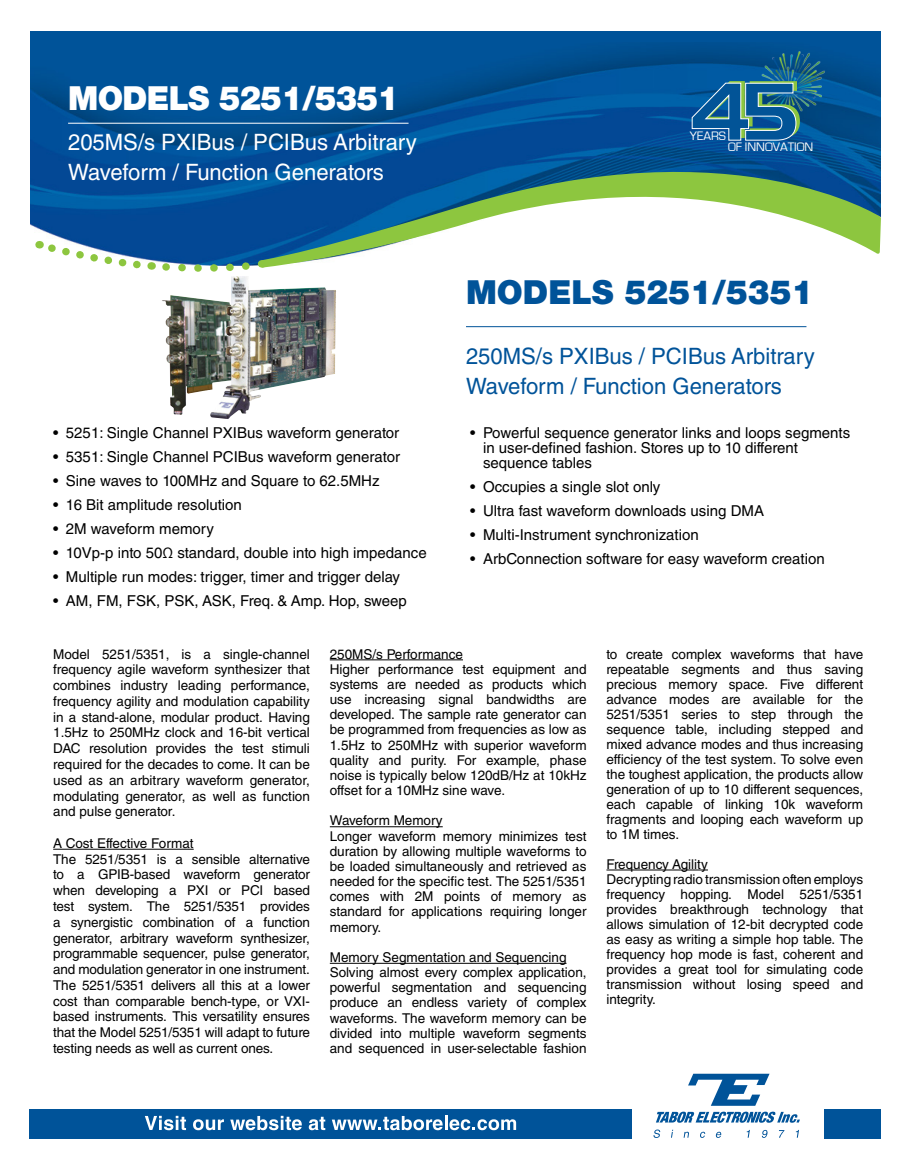
<style>
.page{position:relative;width:915px;height:1170px;background:#fff}
.page>*{position:absolute;margin:0;border:0;box-sizing:border-box;transform-origin:0 0}
.t1{font:900 33px "Helvetica Neue LT";color:#005399}
.t2{font:900 33px "Helvetica Neue LT";letter-spacing:-.02em;color:#fff}
.t3{font:22.5px/30px "Helvetica LT Std";color:#005399}
.t4{font:22.5px/30px "Helvetica LT Std";color:#fff}
.t5{font:15px/15px "Helvetica LT Std";color:#000}
.t6{font:13.5px/15.8px "Helvetica LT Std";color:#000}
.t7{font:12.6px "Eurostile";color:#fff}
</style>
<div class="page">
<div style="left:30px;top:31px;width:850px;height:95px;background:#005399"></div>
<img style="left:30px;top:46px;width:850px;height:219px">
<svg style="left:258px;top:97px;width:623px;height:171px"></svg>
<svg style="left:151px;top:258px;width:103px;height:14px"></svg>
<svg style="left:37px;top:237px;width:108px;height:32px"></svg>
<svg style="left:653px;top:1129px;width:7px;height:8px"></svg>
<svg style="left:671px;top:1129px;width:2px;height:8px"></svg>
<svg style="left:683px;top:1131px;width:6px;height:6px"></svg>
<svg style="left:700px;top:1131px;width:5px;height:6px"></svg>
<svg style="left:715px;top:1131px;width:6px;height:6px"></svg>
<svg style="left:746px;top:1130px;width:3px;height:7px"></svg>
<svg style="left:761px;top:1129px;width:6px;height:8px"></svg>
<svg style="left:779px;top:1130px;width:5px;height:7px"></svg>
<svg style="left:688px;top:1073px;width:81px;height:32px"></svg>
<svg style="left:656px;top:1111px;width:143px;height:11px"></svg>
<div style="left:823px;top:1108px;width:57px;height:30px;background:#005399"></div>
<div style="left:30px;top:1108px;width:601px;height:30px;background:#005399"></div>
<svg style="left:145px;top:1115px;width:41px;height:15px"></svg>
<svg style="left:193px;top:1119px;width:31px;height:11px"></svg>
<svg style="left:230px;top:1115px;width:72px;height:15px"></svg>
<svg style="left:309px;top:1116px;width:16px;height:14px"></svg>
<svg style="left:332px;top:1115px;width:110px;height:15px"></svg>
<hr style="left:444px;top:1115px;width:3px;height:14px;background:#fff">
<svg style="left:449px;top:1119px;width:67px;height:11px"></svg>
<hr style="left:466px;top:326px;width:340px;height:1px;background:#005399">
<hr style="left:53px;top:848px;width:141px;height:1px;background:#000">
<hr style="left:330px;top:659px;width:133px;height:1px;background:#000">
<hr style="left:330px;top:826px;width:112px;height:1px;background:#000">
<hr style="left:330px;top:962px;width:236px;height:1px;background:#000">
<hr style="left:606px;top:869px;width:101px;height:1px;background:#000">
<img style="left:162px;top:300px;width:8px;height:61px">
<img style="left:210px;top:276px;width:126px;height:143px">
<hr style="left:68px;top:123px;width:340px;height:1px;background:#fff">
<img style="left:752px;top:46px;width:81px;height:78px">
<svg style="left:691px;top:81px;width:108px;height:60px"></svg>
<h1 class="t2" style="left:68px;top:78px;width:332px">MODELS 5251/5351</h1>
<h2 class="t4" style="left:68px;top:127px;width:350px">205MS/s PXIBus / PCIBus Arbitrary<br>Waveform / Function Generators</h2>
<p class="t7" style="left:689px;top:129px;width:38px">YEARS</p>
<p class="t7" style="left:727px;top:140px;width:87px">OF INNOVATION</p>
<h1 class="t1" style="left:466px;top:273px;width:349px">MODELS 5251/5351</h1>
<p class="t5" style="left:53px;top:425px;width:347px">• 5251: Single Channel PXIBus waveform generator</p>
<p class="t5" style="left:53px;top:449px;width:348px">• 5351: Single Channel PCIBus waveform generator</p>
<p class="t5" style="left:53px;top:473px;width:328px">• Sine waves to 100MHz and Square to 62.5MHz</p>
<p class="t5" style="left:53px;top:497px;width:190px">• 16 Bit amplitude resolution</p>
<p class="t5" style="left:53px;top:521px;width:162px">• 2M waveform memory</p>
<p class="t5" style="left:53px;top:545px;width:375px">• 10Vp-p into 50Ω standard, double into high impedance</p>
<p class="t5" style="left:53px;top:569px;width:348px">• Multiple run modes: trigger, timer and trigger delay</p>
<p class="t5" style="left:53px;top:593px;width:355px">• AM, FM, FSK, PSK, ASK, Freq. &amp; Amp. Hop, sweep</p>
<h2 class="t3" style="left:466px;top:341px;width:350px">250MS/s PXIBus / PCIBus Arbitrary<br>Waveform / Function Generators</h2>
<p class="t5" style="left:483px;top:425px;width:368px;text-indent:-13px">• Powerful sequence generator links and loops segments in user-defined fashion. Stores up to 10 different sequence tables</p>
<p class="t5" style="left:470px;top:479px;width:192px">• Occupies a single slot only</p>
<p class="t5" style="left:470px;top:503px;width:295px">• Ultra fast waveform downloads using DMA</p>
<p class="t5" style="left:470px;top:527px;width:230px">• Multi-Instrument synchronization</p>
<p class="t5" style="left:470px;top:551px;width:356px">• ArbConnection software for easy waveform creation</p>
<p class="t6" style="left:53px;top:645px;width:258px;text-align:justify">Model 5251/5351, is a single-channel frequency agile waveform synthesizer that combines industry leading performance, frequency agility and modulation capability in a stand-alone, modular product. Having 1.5Hz to 250MHz clock and 16-bit vertical DAC resolution provides the test stimuli required for the decades to come. It can be used as an arbitrary waveform generator, modulating generator, as well as function and pulse generator.</p>
<p class="t6" style="left:53px;top:835px;width:258px">A Cost Effective Format<br>The 5251/5351 is a sensible alternative to a GPIB-based waveform generator when developing a PXI or PCI based test system. The 5251/5351 provides a synergistic combination of a function generator, arbitrary waveform synthesizer, programmable sequencer, pulse generator, and modulation generator in one instrument.<br>The 5251/5351 delivers all this at a lower cost than comparable bench-type, or VXI&shy;based instruments. This versatility ensures that the Model 5251/5351 will adapt to future testing needs as well as current ones.</p>
<p class="t6" style="left:330px;top:646px;width:258px;line-height:15.1px">250MS/s Performance<br>Higher performance test equipment and systems are needed as products which use increasing signal bandwidths are developed. The sample rate generator can be programmed from frequencies as low as 1.5Hz to 250MHz with superior waveform quality and purity. For example, phase noise is typically below 120dB/Hz at 10kHz offset for a 10MHz sine wave.</p>
<p class="t6" style="left:330px;top:813px;width:258px;line-height:15.1px">Waveform Memory<br>Longer waveform memory minimizes test duration by allowing multiple waveforms to be loaded simultaneously and retrieved as needed for the specific test. The 5251/5351 comes with 2M points of memory as standard for applications requiring longer memory.</p>
<p class="t6" style="left:330px;top:949px;width:258px;line-height:15.1px">Memory Segmentation and Sequencing Solving almost every complex application, powerful segmentation and sequencing produce an endless variety of complex waveforms. The waveform memory can be divided into multiple waveform segments and sequenced in user-selectable fashion</p>
<p class="t6" style="left:606px;top:646px;width:258px;line-height:15px;text-align:justify">to create complex waveforms that have repeatable segments and thus saving precious memory space. Five different advance modes are available for the 5251/5351 series to step through the sequence table, including stepped and mixed advance modes and thus increasing efficiency of the test system. To solve even the toughest application, the products allow generation of up to 10 different sequences, each capable of linking 10k waveform fragments and looping each waveform up to 1M times.</p>
<p class="t6" style="left:606px;top:856px;width:258px;line-height:15px">Frequency Agility<br>Decrypting radio transmission often employs frequency hopping. Model 5251/5351 provides breakthrough technology that allows simulation of 12-bit decrypted code as easy as writing a simple hop table. The frequency hop mode is fast, coherent and provides a great tool for simulating code transmission without losing speed and integrity.</p>
</div>
